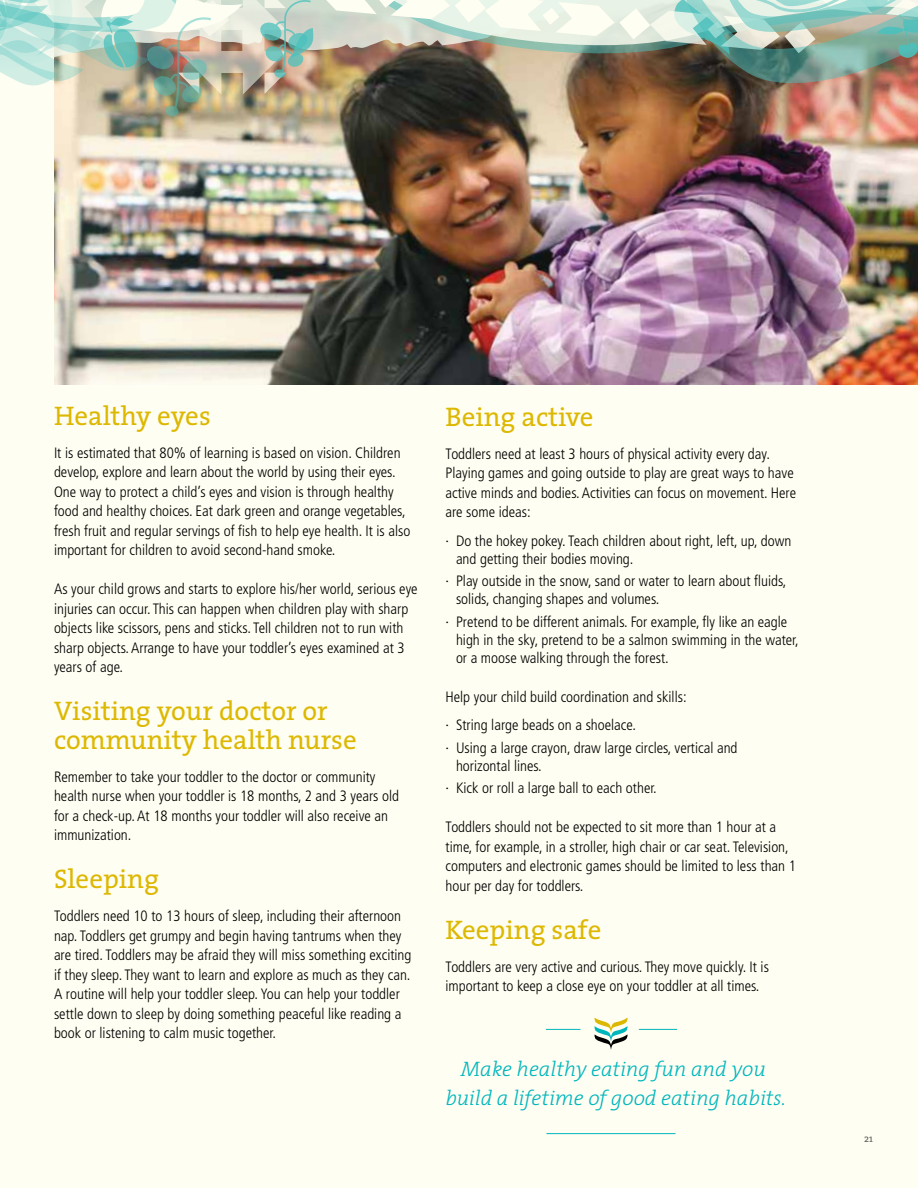
<style>
.page{position:relative;width:918px;height:1188px;background:#fffef2}
.page>*{position:absolute;margin:0;border:0;box-sizing:border-box;transform-origin:0 0}
.t1{font:27px/28.5px "The Serif";color:#ddb803}
.t2{font:italic 300 21px/28.5px "The Serif";color:#00b6bd;text-align:center}
.t3{font:300 condensed 15px/19.5px "Frutiger";color:#000}
.t4{font:10.5px "The Serif";color:#636466}
</style>
<div class="page">
<img style="left:54px;top:85px;width:864px;height:299px">
<img style="left:326px;top:0;width:592px;height:110px">
<img style="left:0;top:0;width:316px;height:117px">
<hr style="left:639px;top:1029px;width:38px;height:1px;background:#00b6bd">
<hr style="left:546px;top:1029px;width:34px;height:1px;background:#00b6bd">
<svg style="left:595px;top:1017px;width:33px;height:33px"></svg>
<hr style="left:546px;top:1133px;width:130px;height:1px;background:#00b6bd">
<h1 class="t1" style="left:54px;top:401px;width:158px">Healthy eyes</h1>
<p class="t3" style="left:54px;top:443px;width:358px">It is estimated that 80% of learning is based on vision. Children develop, explore and learn about the world by using their eyes.<br>One way to protect a child’s eyes and vision is through healthy food and healthy choices. Eat dark green and orange vegetables, fresh fruit and regular servings of fish to help eye health. It is also important for children to avoid second-hand smoke.</p>
<p class="t3" style="left:54px;top:579px;width:365px">As your child grows and starts to explore his/her world, serious eye injuries can occur. This can happen when children play with sharp objects like scissors, pens and sticks. Tell children not to run with sharp objects. Arrange to have your toddler’s eyes examined at 3 years of age.</p>
<h1 class="t1" style="left:54px;top:696px;width:304px">Visiting your doctor or community health nurse</h1>
<p class="t3" style="left:54px;top:767px;width:347px">Remember to take your toddler to the doctor or community health nurse when your toddler is 18 months, 2 and 3 years old for a check-up. At 18 months your toddler will also receive an immunization.</p>
<h1 class="t1" style="left:54px;top:864px;width:107px">Sleeping</h1>
<p class="t3" style="left:54px;top:906px;width:359px">Toddlers need 10 to 13 hours of sleep, including their afternoon nap. Toddlers get grumpy and begin having tantrums when they are tired. Toddlers may be afraid they will miss something exciting if they sleep. They want to learn and explore as much as they can.<br>A routine will help your toddler sleep. You can help your toddler settle down to sleep by doing something peaceful like reading a book or listening to calm music together.</p>
<h1 class="t1" style="left:446px;top:402px;width:150px">Being active</h1>
<p class="t3" style="left:446px;top:444px;width:352px">Toddlers need at least 3 hours of physical activity every day.<br>Playing games and going outside to play are great ways to have active minds and bodies. Activities can focus on movement. Here are some ideas:</p>
<p class="t3" style="left:456px;top:532px;width:337px;line-height:18px;text-indent:-10px">· Do the hokey pokey. Teach children about right, left, up, down and getting their bodies moving.</p>
<p class="t3" style="left:456px;top:572px;width:332px;line-height:18px;text-indent:-10px">· Play outside in the snow, sand or water to learn about fluids, solids, changing shapes and volumes.</p>
<p class="t3" style="left:456px;top:613px;width:344px;line-height:18px;text-indent:-10px">· Pretend to be different animals. For example, fly like an eagle high in the sky, pretend to be a salmon swimming in the water, or a moose walking through the forest.</p>
<p class="t3" style="left:446px;top:683px;width:243px;line-height:28.5px">Help your child build coordination and skills: · String large beads on a shoelace.</p>
<p class="t3" style="left:456px;top:739px;width:283px;line-height:18px;text-indent:-10px">· Using a large crayon, draw large circles, vertical and horizontal lines.</p>
<p class="t3" style="left:446px;top:779px;width:213px">· Kick or roll a large ball to each other.</p>
<p class="t3" style="left:446px;top:818px;width:352px">Toddlers should not be expected to sit more than 1 hour at a time, for example, in a stroller, high chair or car seat. Television, computers and electronic games should be limited to less than 1 hour per day for toddlers.</p>
<h1 class="t1" style="left:446px;top:915px;width:157px">Keeping safe</h1>
<p class="t3" style="left:446px;top:957px;width:325px">Toddlers are very active and curious. They move quickly. It is important to keep a close eye on your toddler at all times.</p>
<h2 class="t2" style="left:445px;top:1054px;width:342px">Make healthy eating fun and you build a lifetime of good eating habits.</h2>
<p class="t4" style="left:864px;top:1129px;width:10px">21</p>
</div>
